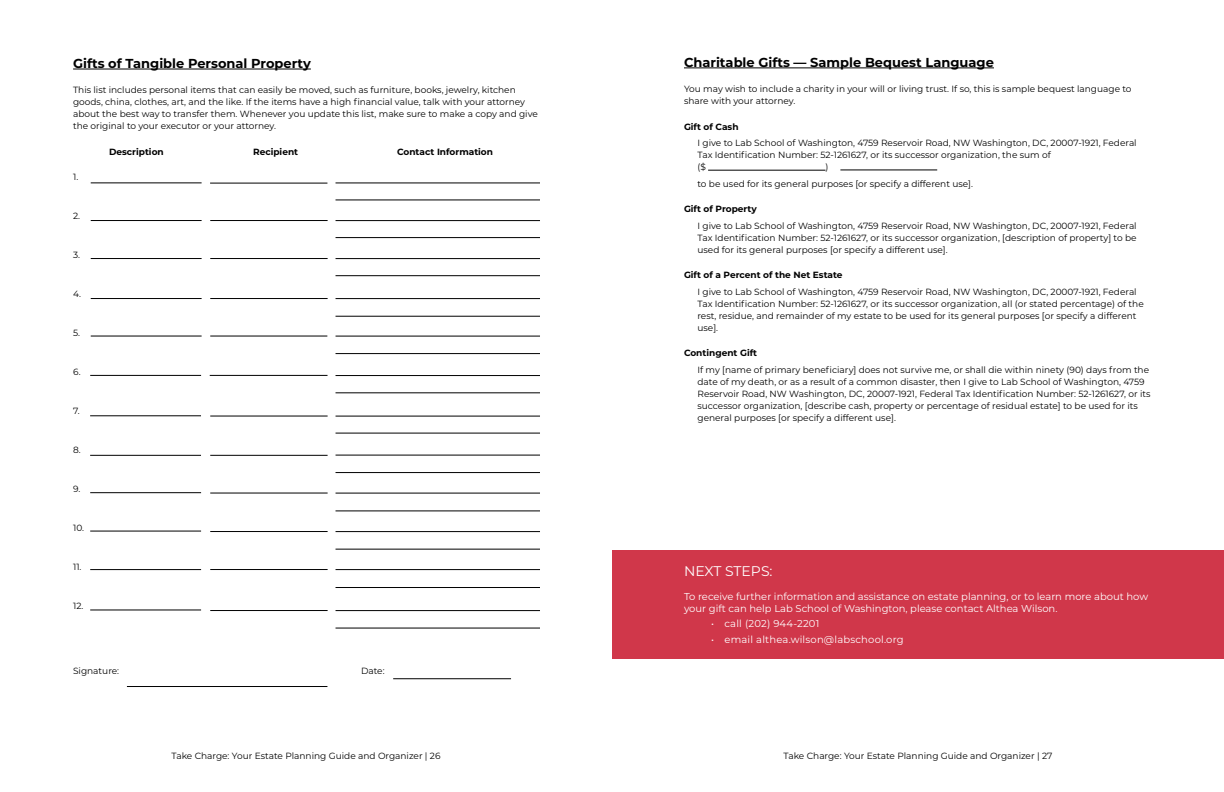
<style>
.page{position:relative;width:1224px;height:792px;background:#fff}
.page>*{position:absolute;margin:0;border:0;box-sizing:border-box;transform-origin:0 0}
.t1{font:14px "Montserrat";color:#fff}
.t2{font:700 13px "Montserrat";color:#000}
.t3{font:10px/12px "Montserrat";color:#fff}
.t4{font:10px "Montserrat";letter-spacing:.02em;color:#fff}
.t5{font:9px/12px "Montserrat";color:#000}
.t6{font:700 9px "Montserrat";color:#000}
</style>
<div class="page">
<div style="left:612px;top:550px;width:612px;height:109px;background:#d0374a"></div>
<hr style="left:684px;top:67px;width:310px;height:1px;background:#000">
<hr style="left:73px;top:69px;width:238px;height:1px;background:#000">
<hr style="left:91px;top:182px;width:111px;height:1px;background:#000">
<hr style="left:210px;top:183px;width:117px;height:1px;background:#000">
<hr style="left:91px;top:220px;width:111px;height:1px;background:#000">
<hr style="left:210px;top:220px;width:118px;height:1px;background:#000">
<hr style="left:336px;top:220px;width:204px;height:1px;background:#000">
<hr style="left:336px;top:237px;width:204px;height:1px;background:#000">
<hr style="left:91px;top:258px;width:111px;height:1px;background:#000">
<hr style="left:210px;top:258px;width:118px;height:1px;background:#000">
<hr style="left:336px;top:258px;width:204px;height:1px;background:#000">
<hr style="left:336px;top:275px;width:204px;height:1px;background:#000">
<hr style="left:91px;top:298px;width:111px;height:1px;background:#000">
<hr style="left:210px;top:298px;width:118px;height:1px;background:#000">
<hr style="left:336px;top:298px;width:204px;height:1px;background:#000">
<hr style="left:336px;top:316px;width:204px;height:1px;background:#000">
<hr style="left:91px;top:336px;width:111px;height:1px;background:#000">
<hr style="left:210px;top:336px;width:117px;height:1px;background:#000">
<hr style="left:336px;top:336px;width:204px;height:1px;background:#000">
<hr style="left:336px;top:353px;width:204px;height:1px;background:#000">
<hr style="left:90px;top:375px;width:111px;height:1px;background:#000">
<hr style="left:210px;top:375px;width:118px;height:1px;background:#000">
<hr style="left:336px;top:375px;width:204px;height:1px;background:#000">
<hr style="left:336px;top:392px;width:204px;height:1px;background:#000">
<hr style="left:90px;top:415px;width:111px;height:1px;background:#000">
<hr style="left:210px;top:416px;width:118px;height:1px;background:#000">
<hr style="left:336px;top:416px;width:204px;height:1px;background:#000">
<hr style="left:336px;top:433px;width:204px;height:1px;background:#000">
<hr style="left:90px;top:455px;width:111px;height:1px;background:#000">
<hr style="left:210px;top:455px;width:118px;height:1px;background:#000">
<hr style="left:336px;top:455px;width:204px;height:1px;background:#000">
<hr style="left:336px;top:472px;width:204px;height:1px;background:#000">
<hr style="left:90px;top:492px;width:111px;height:1px;background:#000">
<hr style="left:210px;top:493px;width:118px;height:1px;background:#000">
<hr style="left:336px;top:493px;width:204px;height:1px;background:#000">
<hr style="left:336px;top:510px;width:204px;height:1px;background:#000">
<hr style="left:90px;top:531px;width:111px;height:1px;background:#000">
<hr style="left:210px;top:531px;width:118px;height:1px;background:#000">
<hr style="left:336px;top:531px;width:204px;height:1px;background:#000">
<hr style="left:336px;top:549px;width:204px;height:1px;background:#000">
<hr style="left:90px;top:569px;width:111px;height:1px;background:#000">
<hr style="left:210px;top:569px;width:118px;height:1px;background:#000">
<hr style="left:336px;top:569px;width:204px;height:1px;background:#000">
<hr style="left:336px;top:587px;width:204px;height:1px;background:#000">
<hr style="left:90px;top:609px;width:111px;height:1px;background:#000">
<hr style="left:210px;top:610px;width:118px;height:1px;background:#000">
<hr style="left:336px;top:610px;width:204px;height:1px;background:#000">
<hr style="left:336px;top:628px;width:204px;height:1px;background:#000">
<hr style="left:336px;top:182px;width:204px;height:1px;background:#000">
<hr style="left:336px;top:199px;width:204px;height:1px;background:#000">
<hr style="left:127px;top:686px;width:200px;height:1px;background:#000">
<hr style="left:393px;top:678px;width:118px;height:1px;background:#000">
<hr style="left:708px;top:170px;width:117px;height:1px;background:#000">
<hr style="left:840px;top:169px;width:97px;height:1px;background:#000">
<h2 class="t2" style="left:73px;top:54px;width:239px">Gifts of Tangible Personal Property</h2>
<p class="t5" style="left:73px;top:84px;width:466px">This list includes personal items that can easily be moved, such as furniture, books, jewelry, kitchen goods, china, clothes, art, and the like. If the items have a high financial value, talk with your attorney about the best way to transfer them. Whenever you update this list, make sure to make a copy and give the original to your executor or your attorney.</p>
<p class="t6" style="left:109px;top:145px;width:56px">Description</p>
<p class="t6" style="left:253px;top:145px;width:47px">Recipient</p>
<p class="t6" style="left:397px;top:145px;width:97px">Contact Information</p>
<p class="t5" style="left:73px;top:171px;width:7px">1.</p>
<p class="t5" style="left:73px;top:210px;width:9px">2.</p>
<p class="t5" style="left:73px;top:249px;width:8px">3.</p>
<p class="t5" style="left:73px;top:288px;width:10px">4.</p>
<p class="t5" style="left:73px;top:327px;width:9px">5.</p>
<p class="t5" style="left:73px;top:366px;width:9px">6.</p>
<p class="t5" style="left:73px;top:405px;width:8px">7.</p>
<p class="t5" style="left:73px;top:444px;width:9px">8.</p>
<p class="t5" style="left:73px;top:483px;width:9px">9.</p>
<p class="t5" style="left:73px;top:522px;width:13px">10.</p>
<p class="t5" style="left:73px;top:561px;width:10px">11.</p>
<p class="t5" style="left:73px;top:600px;width:12px">12.</p>
<p class="t5" style="left:73px;top:664px;width:48px">Signature:</p>
<p class="t5" style="left:361px;top:664px;width:25px">Date:</p>
<h2 class="t2" style="left:684px;top:53px;width:311px">Charitable Gifts — Sample Bequest Language</h2>
<p class="t5" style="left:684px;top:83px;width:449px">You may wish to include a charity in your will or living trust. If so, this is sample bequest language to share with your attorney.</p>
<p class="t6" style="left:684px;top:120px;width:56px">Gift of Cash</p>
<p class="t5" style="left:698px;top:137px;width:441px">I give to Lab School of Washington, 4759 Reservoir Road, NW Washington, DC, 20007-1921, Federal<br>Tax Identification Number: 52-1261627, or its successor organization, the sum of<br>($</p>
<p class="t5" style="left:698px;top:158px;width:277px;line-height:16.5px;text-indent:128px">)<br>to be used for its general purposes [or specify a different use].</p>
<p class="t6" style="left:684px;top:202px;width:74px">Gift of Property</p>
<p class="t5" style="left:698px;top:219px;width:441px;text-align:justify">I give to Lab School of Washington, 4759 Reservoir Road, NW Washington, DC, 20007-1921, Federal Tax Identification Number: 52-1261627, or its successor organization, [description of property] to be used for its general purposes [or specify a different use].</p>
<p class="t6" style="left:684px;top:268px;width:160px">Gift of a Percent of the Net Estate</p>
<p class="t5" style="left:698px;top:285px;width:448px">I give to Lab School of Washington, 4759 Reservoir Road, NW Washington, DC, 20007-1921, Federal Tax Identification Number: 52-1261627, or its successor organization, all (or stated percentage) of the rest, residue, and remainder of my estate to be used for its general purposes [or specify a different use].</p>
<p class="t6" style="left:684px;top:346px;width:75px">Contingent Gift</p>
<p class="t5" style="left:698px;top:363px;width:455px">If my [name of primary beneficiary] does not survive me, or shall die within ninety (90) days from the date of my death, or as a result of a common disaster, then I give to Lab School of Washington, 4759<br>Reservoir Road, NW Washington, DC, 20007-1921, Federal Tax Identification Number: 52-1261627, or its successor organization, [describe cash, property or percentage of residual estate] to be used for its general purposes [or specify a different use].</p>
<h1 class="t1" style="left:684px;top:561px;width:90px">NEXT STEPS:</h1>
<p class="t3" style="left:684px;top:590px;width:466px">To receive further information and assistance on estate planning, or to learn more about how your gift can help Lab School of Washington, please contact Althea Wilson.</p>
<p class="t4" style="left:711px;top:617px;width:110px">• call (202) 944-2201</p>
<p class="t4" style="left:711px;top:632px;width:194px">• email althea.wilson@labschool.org</p>
<p class="t5" style="left:171px;top:749px;width:271px">Take Charge: Your Estate Planning Guide and Organizer | 26</p>
<p class="t5" style="left:784px;top:749px;width:270px">Take Charge: Your Estate Planning Guide and Organizer | 27</p>
</div>
